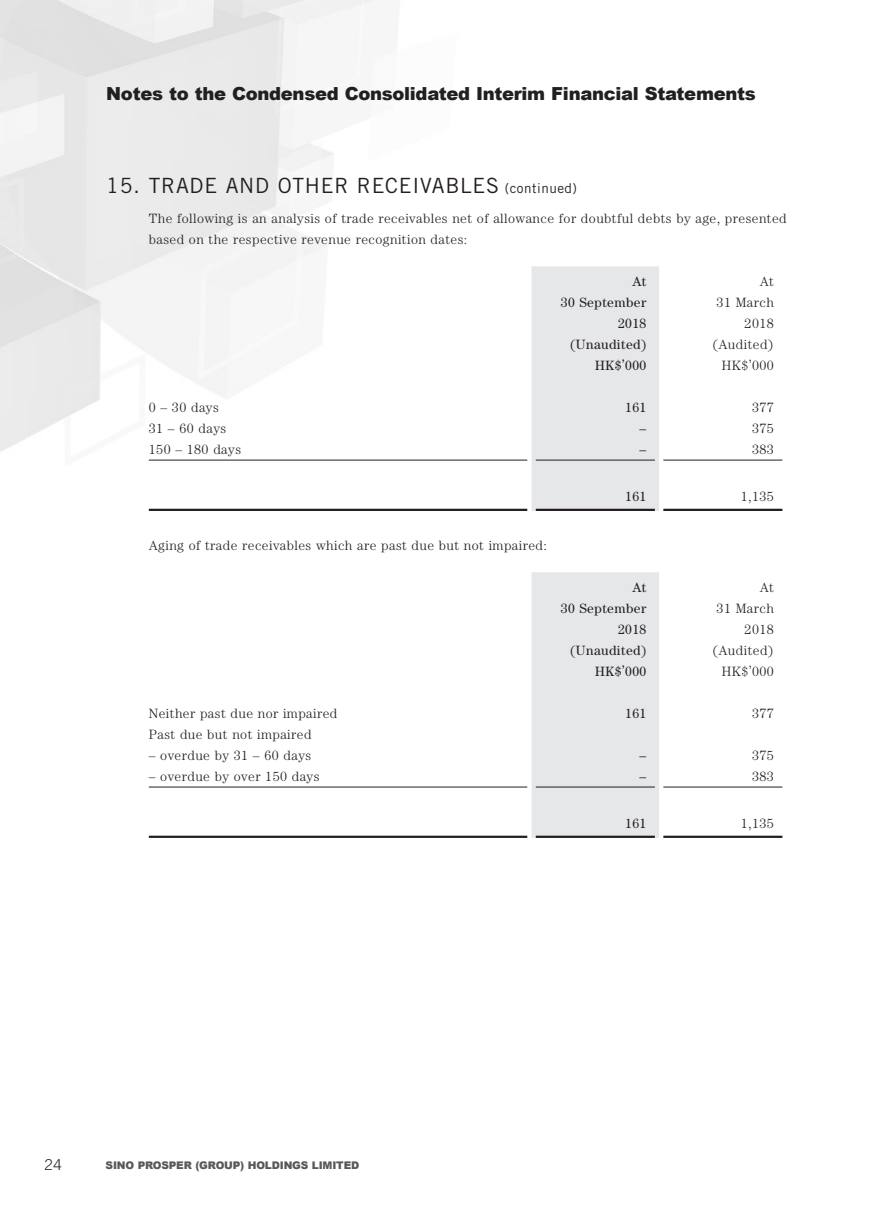
<style>
.page{position:relative;width:893px;height:1212px;background:#fff}
.page>*{position:absolute;margin:0;border:0;box-sizing:border-box;transform-origin:0 0}
.Heading_1{font:21px "Trade Gothic LT Std";letter-spacing:.035em;color:#231f20}
.t1{font:900 18px "Arial";letter-spacing:-.015em;color:#231f20}
.t2{font:300 15px "Trade Gothic LT Std";color:#231f20}
.Body_Text{font:300 13.5px/21px "Century Std";letter-spacing:.03em;color:#231f20}
.Body_Text-2{font:13.5px "Century Std";letter-spacing:.03em;color:#231f20}
.t3{font:900 10.5px "Arial";letter-spacing:-.015em;color:#57585a}
.s1{font-size:13.5px}
</style>
<div class="page">
<div style="left:531px;top:266px;width:128px;height:245px;background:#e6e7e9"></div>
<hr style="left:149px;top:460px;width:378px;height:1px;background:#231f20">
<hr style="left:536px;top:460px;width:119px;height:1px;background:#231f20">
<hr style="left:663px;top:460px;width:119px;height:1px;background:#231f20">
<hr style="left:149px;top:509px;width:378px;height:2px;background:#231f20">
<hr style="left:536px;top:509px;width:119px;height:2px;background:#231f20">
<hr style="left:663px;top:509px;width:119px;height:2px;background:#231f20">
<div style="left:531px;top:572px;width:128px;height:266px;background:#e6e7e9"></div>
<hr style="left:149px;top:787px;width:378px;height:1px;background:#231f20">
<hr style="left:536px;top:787px;width:119px;height:1px;background:#231f20">
<hr style="left:663px;top:787px;width:119px;height:1px;background:#231f20">
<hr style="left:149px;top:836px;width:378px;height:2px;background:#231f20">
<hr style="left:536px;top:836px;width:119px;height:2px;background:#231f20">
<hr style="left:663px;top:836px;width:119px;height:2px;background:#231f20">
<h2 class="t1" style="left:106px;top:81px;width:651px">Notes to the Condensed Consolidated Interim Financial Statements</h2>
<p class="Heading_1" style="left:106px;top:173px;width:472px">15. TRADE AND OTHER RECEIVABLES <span class="s1">(continued)</span></p>
<p class="Body_Text" style="left:149px;top:207px;width:639px">The following is an analysis of trade receivables net of allowance for doubtful debts by age, presented based on the respective revenue recognition dates:</p>
<p class="Body_Text-2" style="left:632px;top:273px;width:15px">At</p>
<p class="Body_Text" style="left:760px;top:270px;width:16px">At</p>
<p class="Body_Text-2" style="left:561px;top:294px;width:87px">30 September</p>
<p class="Body_Text" style="left:717px;top:291px;width:59px">31 March</p>
<p class="Body_Text-2" style="left:618px;top:315px;width:30px">2018</p>
<p class="Body_Text" style="left:745px;top:312px;width:31px">2018</p>
<p class="Body_Text-2" style="left:570px;top:336px;width:78px">(Unaudited)</p>
<p class="Body_Text" style="left:712px;top:333px;width:63px">(Audited)</p>
<p class="Body_Text-2" style="left:595px;top:357px;width:53px">HK$’000</p>
<p class="Body_Text" style="left:722px;top:354px;width:54px">HK$’000</p>
<p class="Body_Text" style="left:149px;top:396px;width:71px">0 – 30 days</p>
<p class="Body_Text-2" style="left:625px;top:399px;width:23px">161</p>
<p class="Body_Text" style="left:752px;top:396px;width:23px">377</p>
<p class="Body_Text" style="left:149px;top:417px;width:79px">31 – 60 days</p>
<p class="Body_Text-2" style="left:640px;top:420px;width:8px">–</p>
<p class="Body_Text" style="left:752px;top:417px;width:23px">375</p>
<p class="Body_Text" style="left:149px;top:438px;width:94px">150 – 180 days</p>
<p class="Body_Text-2" style="left:640px;top:441px;width:8px">–</p>
<p class="Body_Text" style="left:752px;top:438px;width:23px">383</p>
<p class="Body_Text-2" style="left:625px;top:488px;width:23px">161</p>
<p class="Body_Text" style="left:741px;top:485px;width:35px">1,135</p>
<p class="Body_Text" style="left:149px;top:534px;width:400px">Aging of trade receivables which are past due but not impaired:</p>
<p class="Body_Text-2" style="left:632px;top:579px;width:15px">At</p>
<p class="Body_Text" style="left:760px;top:576px;width:16px">At</p>
<p class="Body_Text-2" style="left:561px;top:600px;width:87px">30 September</p>
<p class="Body_Text" style="left:717px;top:597px;width:59px">31 March</p>
<p class="Body_Text-2" style="left:618px;top:621px;width:30px">2018</p>
<p class="Body_Text" style="left:745px;top:618px;width:31px">2018</p>
<p class="Body_Text-2" style="left:570px;top:642px;width:78px">(Unaudited)</p>
<p class="Body_Text" style="left:712px;top:639px;width:63px">(Audited)</p>
<p class="Body_Text-2" style="left:595px;top:663px;width:53px">HK$’000</p>
<p class="Body_Text" style="left:722px;top:660px;width:54px">HK$’000</p>
<p class="Body_Text" style="left:149px;top:702px;width:190px">Neither past due nor impaired</p>
<p class="Body_Text-2" style="left:625px;top:705px;width:23px">161</p>
<p class="Body_Text" style="left:752px;top:702px;width:23px">377</p>
<p class="Body_Text" style="left:149px;top:723px;width:164px">Past due but not impaired</p>
<p class="Body_Text" style="left:149px;top:744px;width:164px">– overdue by 31 – 60 days</p>
<p class="Body_Text-2" style="left:640px;top:747px;width:8px">–</p>
<p class="Body_Text" style="left:752px;top:744px;width:23px">375</p>
<p class="Body_Text" style="left:149px;top:765px;width:172px">– overdue by over 150 days</p>
<p class="Body_Text-2" style="left:640px;top:768px;width:8px">–</p>
<p class="Body_Text" style="left:752px;top:765px;width:23px">383</p>
<p class="Body_Text-2" style="left:625px;top:815px;width:23px">161</p>
<p class="Body_Text" style="left:741px;top:812px;width:35px">1,135</p>
<p class="t2" style="left:45px;top:1155px;width:19px">24</p>
<p class="t3" style="left:106px;top:1158px;width:255px">SINO PROSPER (GROUP) HOLDINGS LIMITED</p>
</div>
